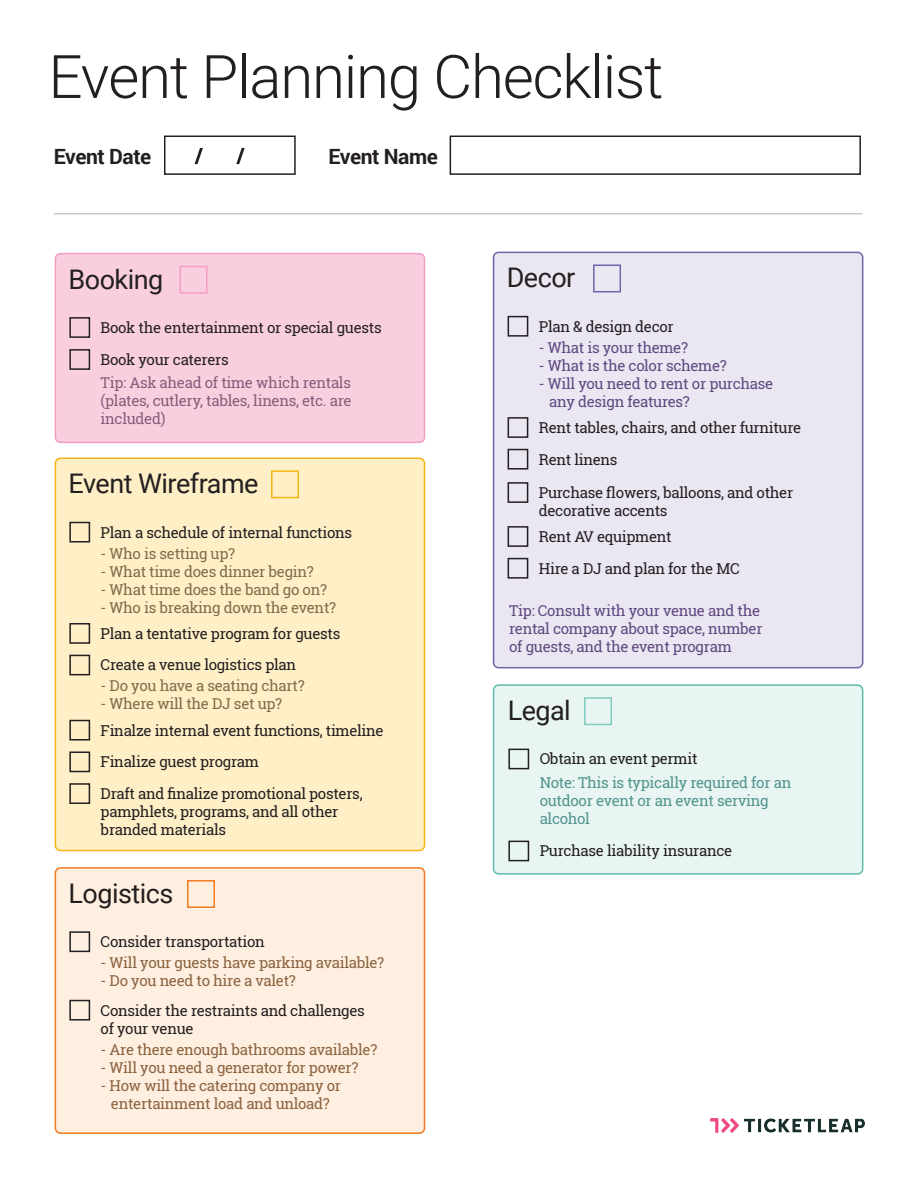
<style>
.page{position:relative;width:918px;height:1188px;background:#fff}
.page>*{position:absolute;margin:0;border:0;box-sizing:border-box;transform-origin:0 0}
.t1{font:27px "Roboto";letter-spacing:-.02em;color:#231f20}
.t2{font:700 21px "Roboto";letter-spacing:-.02em;color:#231f20}
.t3{font:15px/18px "Roboto Slab";letter-spacing:-.02em;color:#231f20}
.t4{font:15px/18px "Roboto Slab";letter-spacing:-.02em;color:#8c6340;text-align:center}
.t5{font:15px/18px "Roboto Slab";letter-spacing:-.02em;color:#5f4980}
.t6{font:15px "Roboto Slab";letter-spacing:-.02em;color:#836b49}
.t7{font:15px/18px "Roboto Slab";letter-spacing:-.02em;color:#895b7a;text-align:justify}
.t8{font:15px/18px "Roboto Slab";letter-spacing:-.02em;color:#52948e}
</style>
<div class="page">
<svg style="left:54px;top:55px;width:83px;height:44px"></svg>
<svg style="left:143px;top:58px;width:44px;height:41px"></svg>
<svg style="left:207px;top:55px;width:29px;height:43px"></svg>
<hr style="left:242px;top:53px;width:4px;height:45px;background:#231f20">
<svg style="left:252px;top:66px;width:26px;height:33px"></svg>
<svg style="left:285px;top:66px;width:24px;height:32px"></svg>
<svg style="left:317px;top:66px;width:24px;height:32px"></svg>
<svg style="left:348px;top:55px;width:5px;height:43px"></svg>
<svg style="left:361px;top:66px;width:24px;height:32px"></svg>
<svg style="left:391px;top:66px;width:26px;height:45px"></svg>
<svg style="left:437px;top:55px;width:32px;height:44px"></svg>
<svg style="left:476px;top:53px;width:85px;height:46px"></svg>
<svg style="left:567px;top:53px;width:24px;height:45px"></svg>
<hr style="left:595px;top:53px;width:4px;height:45px;background:#231f20">
<svg style="left:607px;top:55px;width:5px;height:43px"></svg>
<svg style="left:618px;top:58px;width:43px;height:41px"></svg>
<div style="left:164px;top:136px;width:132px;height:39px;border:2px solid #231f20"></div>
<div style="left:450px;top:136px;width:411px;height:39px;border:2px solid #231f20"></div>
<svg style="left:195px;top:148px;width:8px;height:16px"></svg>
<svg style="left:236px;top:148px;width:9px;height:16px"></svg>
<div style="left:55px;top:254px;width:370px;height:188px;background:#f9cfe0;border-radius:5px"></div>
<div style="left:55px;top:253px;width:370px;height:190px;border:2px solid #f29ec5;border-radius:5px"></div>
<div style="left:69px;top:317px;width:21px;height:21px;border:2px solid #231f20"></div>
<div style="left:69px;top:349px;width:21px;height:21px;border:2px solid #231f20"></div>
<div style="left:180px;top:266px;width:27px;height:28px;border:2px solid #f29ec5"></div>
<div style="left:55px;top:868px;width:370px;height:265px;background:#feefe0;border-radius:5px"></div>
<div style="left:55px;top:867px;width:370px;height:267px;border:2px solid #f47b21;border-radius:5px"></div>
<div style="left:69px;top:931px;width:21px;height:21px;border:2px solid #231f20"></div>
<div style="left:69px;top:1000px;width:21px;height:21px;border:2px solid #231f20"></div>
<div style="left:187px;top:880px;width:28px;height:28px;border:2px solid #f37b21"></div>
<div style="left:55px;top:458px;width:370px;height:392px;background:#feefc7;border-radius:5px"></div>
<div style="left:55px;top:458px;width:370px;height:393px;border:2px solid #f6b417;border-radius:5px"></div>
<div style="left:69px;top:522px;width:21px;height:21px;border:2px solid #231f20"></div>
<div style="left:69px;top:655px;width:21px;height:20px;border:2px solid #231f20"></div>
<div style="left:69px;top:623px;width:21px;height:21px;border:2px solid #231f20"></div>
<div style="left:69px;top:720px;width:21px;height:21px;border:2px solid #231f20"></div>
<div style="left:69px;top:751px;width:21px;height:21px;border:2px solid #231f20"></div>
<div style="left:69px;top:783px;width:21px;height:21px;border:2px solid #231f20"></div>
<div style="left:271px;top:470px;width:28px;height:28px;border:2px solid #f6b417"></div>
<div style="left:494px;top:252px;width:369px;height:416px;background:#eae6f2;border-radius:5px"></div>
<div style="left:493px;top:252px;width:370px;height:416px;border:2px solid #7164ac;border-radius:5px"></div>
<div style="left:508px;top:316px;width:20px;height:21px;border:2px solid #231f20"></div>
<div style="left:508px;top:449px;width:20px;height:21px;border:2px solid #231f20"></div>
<div style="left:508px;top:417px;width:20px;height:21px;border:2px solid #231f20"></div>
<div style="left:508px;top:482px;width:20px;height:21px;border:2px solid #231f20"></div>
<div style="left:508px;top:526px;width:20px;height:21px;border:2px solid #231f20"></div>
<div style="left:508px;top:558px;width:20px;height:21px;border:2px solid #231f20"></div>
<div style="left:593px;top:265px;width:28px;height:27px;border:2px solid #7164ac"></div>
<div style="left:494px;top:685px;width:369px;height:189px;background:#e8f5f3;border-radius:5px"></div>
<div style="left:493px;top:684px;width:370px;height:191px;border:2px solid #5dbba9;border-radius:5px"></div>
<div style="left:508px;top:749px;width:21px;height:20px;border:2px solid #231f20"></div>
<div style="left:508px;top:841px;width:21px;height:20px;border:2px solid #231f20"></div>
<div style="left:584px;top:697px;width:28px;height:28px;border:2px solid #7fcbbd"></div>
<hr style="left:54px;top:213px;width:809px;height:1px;background:#b6b7b7">
<img style="left:711px;top:1118px;width:153px;height:14px">
<h2 class="t2" style="left:54px;top:142px;width:99px">Event Date</h2>
<h2 class="t2" style="left:329px;top:142px;width:111px">Event Name</h2>
<h1 class="t1" style="left:69px;top:260px;width:96px">Booking</h1>
<p class="t3" style="left:101px;top:311px;width:283px;line-height:32px">Book the entertainment or special guests<br>Book your caterers</p>
<p class="t7" style="left:101px;top:373px;width:252px">Tip: Ask ahead of time which rentals (plates, cutlery, tables, linens, etc. are included)</p>
<h1 class="t1" style="left:69px;top:465px;width:191px">Event Wireframe</h1>
<p class="t3" style="left:101px;top:523px;width:253px">Plan a schedule of internal functions</p>
<p class="t6" style="left:101px;top:543px;width:136px">- Who is setting up?</p>
<p class="t6" style="left:101px;top:561px;width:215px">- What time does dinner begin?</p>
<p class="t6" style="left:101px;top:579px;width:228px">- What time does the band go on?</p>
<p class="t6" style="left:101px;top:597px;width:237px">- Who is breaking down the event?</p>
<p class="t3" style="left:101px;top:624px;width:241px">Plan a tentative program for guests</p>
<p class="t3" style="left:101px;top:656px;width:197px">Create a venue logistics plan</p>
<p class="t6" style="left:101px;top:676px;width:206px">- Do you have a seating chart?</p>
<p class="t6" style="left:101px;top:694px;width:183px">- Where will the DJ set up?</p>
<p class="t3" style="left:101px;top:714px;width:284px;line-height:31.8px">Finalze internal event functions, timeline<br>Finalize guest program<br>Draft and finalize promotional posters,</p>
<p class="t3" style="left:101px;top:802px;width:239px">pamphlets, programs, and all other branded materials</p>
<h1 class="t1" style="left:69px;top:874px;width:106px">Logistics</h1>
<p class="t3" style="left:101px;top:933px;width:166px">Consider transportation</p>
<p class="t4" style="left:101px;top:954px;width:285px">- Will your guests have parking available?</p>
<p class="t4" style="left:101px;top:972px;width:197px">- Do you need to hire a valet?</p>
<p class="t3" style="left:101px;top:1001px;width:266px">Consider the restraints and challenges of your venue</p>
<p class="t4" style="left:101px;top:1040px;width:278px">- Are there enough bathrooms available?</p>
<p class="t4" style="left:101px;top:1058px;width:259px">- Will you need a generator for power?</p>
<p class="t4" style="left:101px;top:1076px;width:242px">- How will the catering company or entertainment load and unload?</p>
<h1 class="t1" style="left:507px;top:259px;width:70px">Decor</h1>
<p class="t3" style="left:539px;top:317px;width:136px">Plan &amp; design decor</p>
<p class="t5" style="left:539px;top:338px;width:151px">- What is your theme?</p>
<p class="t5" style="left:539px;top:356px;width:189px">- What is the color scheme?</p>
<p class="t5" style="left:549px;top:374px;width:226px;text-indent:-10px">- Will you need to rent or purchase any design features?</p>
<p class="t3" style="left:539px;top:418px;width:264px">Rent tables, chairs, and other furniture</p>
<p class="t3" style="left:539px;top:450px;width:80px">Rent linens</p>
<p class="t3" style="left:539px;top:483px;width:256px">Purchase flowers, balloons, and other decorative accents</p>
<p class="t3" style="left:539px;top:520px;width:202px;line-height:31.8px">Rent AV equipment<br>Hire a DJ and plan for the MC</p>
<p class="t5" style="left:509px;top:601px;width:255px">Tip: Consult with your venue and the rental company about space, number of guests, and the event program</p>
<h1 class="t1" style="left:508px;top:692px;width:65px">Legal</h1>
<p class="t3" style="left:540px;top:750px;width:159px">Obtain an event permit</p>
<p class="t8" style="left:540px;top:773px;width:253px">Note: This is typically required for an outdoor event or an event serving alcohol</p>
<p class="t3" style="left:540px;top:842px;width:194px">Purchase liability insurance</p>
</div>
